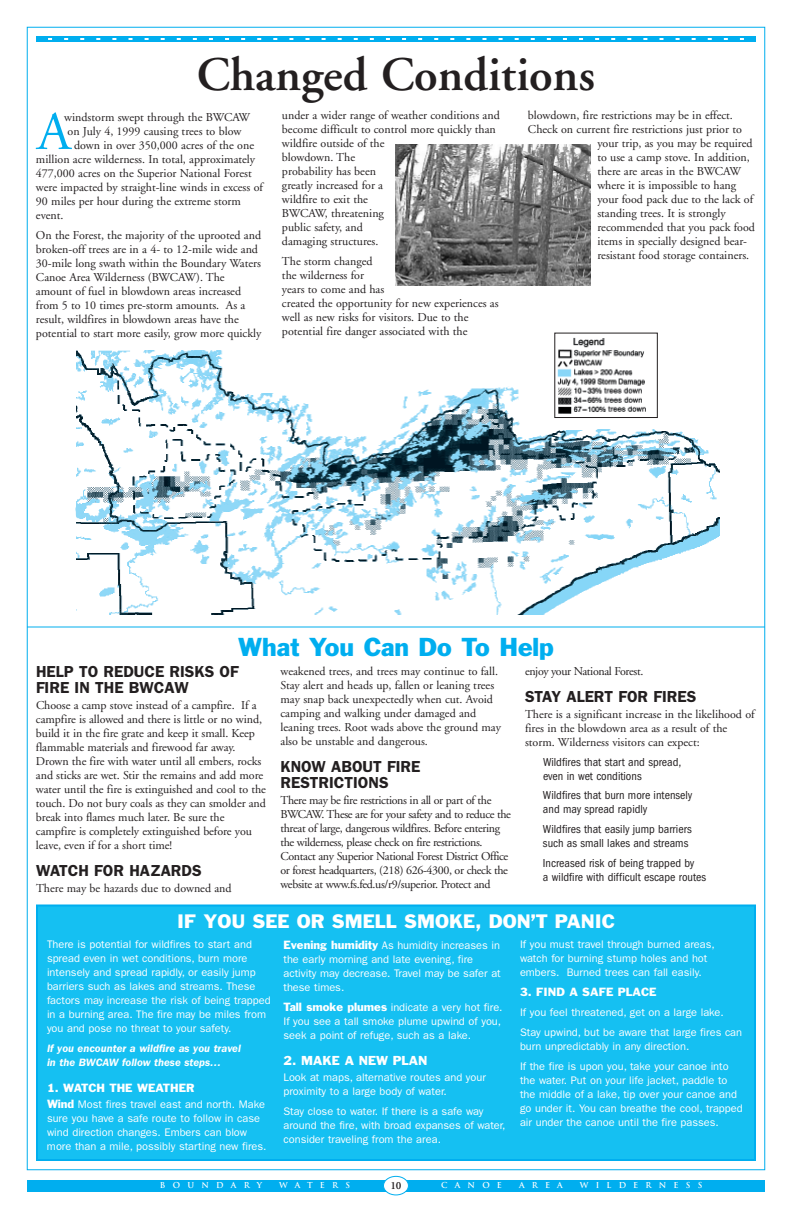
<style>
.page{position:relative;width:792px;height:1224px;background:#fff}
.page>*{position:absolute;margin:0;border:0;box-sizing:border-box;transform-origin:0 0}
.t1{font:54.2px "Adobe Garamond";color:#00aeef}
.t2{font:600 48px "Adobe Garamond";color:#231f20}
.t3{font:24px "Franklin Gothic";color:#00aeef}
.t4{font:18px "Franklin Gothic";color:#fff}
.t5{font:600 16px/16px "Franklin Gothic";color:#231f20}
.t6{font:12px/14px "Adobe Garamond";color:#231f20}
.t7{font:12px/14px "Adobe Garamond";letter-spacing:-.03em;color:#231f20}
.t8{font:condensed 12px/14px "Franklin Gothic";color:#231f20}
.t9{font:12px "Franklin Gothic";color:#fff}
.t10{font:11px/14px "Franklin Gothic";color:#fff}
.t11{font:italic 600 11px/14px "Franklin Gothic";color:#fff}
.t12{font:11px "Franklin Gothic";color:#fff}
.t13{font:600 11px "Adobe Garamond";color:#231f20}
.t14{font:700 8px "Trajan";letter-spacing:.9em;color:#fff}
.s1{font-style:inherit}
</style>
<div class="page">
<div style="left:27px;top:1180px;width:738px;height:11px;background:#00aeef"></div>
<svg style="left:383px;top:1176px;width:26px;height:19px"></svg>
<svg style="left:48px;top:38px;width:696px;height:2px"></svg>
<hr style="left:36px;top:37px;width:12px;height:4px;background:#00aeef">
<hr style="left:744px;top:37px;width:12px;height:4px;background:#00aeef">
<hr style="left:36px;top:36px;width:720px;height:2px;background:#00aeef">
<hr style="left:36px;top:40px;width:720px;height:2px;background:#00aeef">
<div style="left:37px;top:906px;width:718px;height:254px;background:#15c0f2"></div>
<div style="left:36px;top:904px;width:720px;height:257px;border:2px solid #00aeef"></div>
<img style="left:396px;top:144px;width:194px;height:142px">
<hr style="left:27px;top:627px;width:738px;height:1px;background:#00aeef">
<img style="left:75px;top:348px;width:645px;height:266px">
<div style="left:555px;top:333px;width:102px;height:85px;background:#fff"></div>
<img style="left:557px;top:337px;width:89px;height:77px">
<h2 class="t2" style="left:197px;top:55px;width:400px">Changed Conditions</h2>
<h1 class="t1" style="left:37px;top:110px;width:35px">A</h1>
<p class="t6" style="left:64px;top:111px;width:187px">windstorm swept through the BWCAW</p>
<p class="t6" style="left:68px;top:125px;width:175px">on July 4, 1999 causing trees to blow</p>
<p class="t6" style="left:74px;top:139px;width:181px">down in over 350,000 acres of the one</p>
<p class="t6" style="left:36px;top:153px;width:221px">million acre wilderness. In total, approximately</p>
<p class="t6" style="left:36px;top:167px;width:217px">477,000 acres on the Superior National Forest</p>
<p class="t6" style="left:36px;top:181px;width:229px">were impacted by straight-line winds in excess of</p>
<p class="t6" style="left:36px;top:195px;width:207px">90 miles per hour during the extreme storm</p>
<p class="t6" style="left:36px;top:209px;width:29px">event.</p>
<p class="t6" style="left:36px;top:229px;width:227px">On the Forest, the majority of the uprooted and broken-off trees are in a 4- to 12-mile wide and 30-mile long swath within the Boundary Waters Canoe Area Wilderness (BWCAW). The amount of fuel in blowdown areas increased from 5 to 10 times pre-storm amounts. As a result, wildfires in blowdown areas have the potential to start more easily, grow more quickly</p>
<p class="t6" style="left:282px;top:109px;width:219px">under a wider range of weather conditions and become difficult to control more quickly than wildfire outside of the<br>blowdown. The<br>probability has been<br>greatly increased for a<br>wildfire to exit the<br>BWCAW, threatening<br>public safety, and<br>damaging structures.</p>
<p class="t6" style="left:282px;top:255px;width:218px">The storm changed<br>the wilderness for<br>years to come and has<br>created the opportunity for new experiences as well as new risks for visitors. Due to the potential fire danger associated with the</p>
<p class="t6" style="left:528px;top:109px;width:206px">blowdown, fire restrictions may be in effect.</p>
<p class="t6" style="left:528px;top:123px;width:215px">Check on current fire restrictions just prior to</p>
<p class="t6" style="left:597px;top:137px;width:157px">your trip, as you may be required</p>
<p class="t6" style="left:597px;top:151px;width:154px">to use a camp stove. In addition,</p>
<p class="t6" style="left:597px;top:165px;width:145px">there are areas in the BWCAW</p>
<p class="t6" style="left:597px;top:179px;width:140px">where it is impossible to hang</p>
<p class="t6" style="left:597px;top:193px;width:157px">your food pack due to the lack of</p>
<p class="t6" style="left:597px;top:207px;width:130px">standing trees. It is strongly</p>
<p class="t6" style="left:597px;top:221px;width:159px">recommended that you pack food</p>
<p class="t6" style="left:597px;top:235px;width:151px">items in specially designed bear-</p>
<p class="t6" style="left:597px;top:249px;width:153px">resistant food storage containers.</p>
<h3 class="t3" style="left:238px;top:638px;width:317px">What You Can Do To Help</h3>
<h3 class="t5" style="left:36px;top:665px;width:204px">HELP TO REDUCE RISKS OF<br>FIRE IN THE BWCAW</h3>
<p class="t6" style="left:36px;top:700px;width:232px">Choose a camp stove instead of a campfire. If a campfire is allowed and there is little or no wind, build it in the fire grate and keep it small. Keep flammable materials and firewood far away.<br>Drown the fire with water until all embers, rocks and sticks are wet. Stir the remains and add more water until the fire is extinguished and cool to the touch. Do not bury coals as they can smolder and break into flames much later. Be sure the campfire is completely extinguished before you leave, even if for a short time!</p>
<h3 class="t5" style="left:36px;top:864px;width:167px">WATCH FOR HAZARDS</h3>
<p class="t6" style="left:36px;top:882px;width:197px">There may be hazards due to downed and</p>
<p class="t6" style="left:280px;top:665px;width:222px">weakened trees, and trees may continue to fall.<br>Stay alert and heads up, fallen or leaning trees may snap back unexpectedly when cut. Avoid camping and walking under damaged and leaning trees. Root wads above the ground may also be unstable and dangerous.</p>
<h3 class="t5" style="left:280px;top:759px;width:141px">KNOW ABOUT FIRE<br>RESTRICTIONS</h3>
<p class="t7" style="left:280px;top:794px;width:232px">There may be fire restrictions in all or part of the BWCAW. These are for your safety and to reduce the threat of large, dangerous wildfires. Before entering the wilderness, please check on fire restrictions.<br>Contact any Superior National Forest District Office or forest headquarters, (218) 626-4300, or check the website at www.fs.fed.us/r9/superior. Protect and</p>
<p class="t7" style="left:525px;top:665px;width:120px">enjoy your National Forest.</p>
<h3 class="t5" style="left:525px;top:689px;width:173px">STAY ALERT FOR FIRES</h3>
<p class="t6" style="left:525px;top:708px;width:231px">There is a significant increase in the likelihood of fires in the blowdown area as a result of the storm. Wilderness visitors can expect:</p>
<p class="t8" style="left:543px;top:754px;width:140px">Wildfires that start and spread, even in wet conditions</p>
<p class="t8" style="left:543px;top:788px;width:151px">Wildfires that burn more intensely and may spread rapidly</p>
<p class="t8" style="left:543px;top:822px;width:150px">Wildfires that easily jump barriers such as small lakes and streams</p>
<p class="t8" style="left:543px;top:856px;width:165px">Increased risk of being trapped by<br>a wildfire with difficult escape routes</p>
<h3 class="t4" style="left:177px;top:914px;width:439px">IF YOU SEE OR SMELL SMOKE, DON’T PANIC</h3>
<p class="t10" style="left:47px;top:938px;width:225px">There is potential for wildfires to start and spread even in wet conditions, burn more intensely and spread rapidly, or easily jump barriers such as lakes and streams. These factors may increase the risk of being trapped in a burning area. The fire may be miles from you and pose no threat to your safety.</p>
<p class="t11" style="left:47px;top:1042px;width:196px">If you encounter a wildfire as you travel in the BWCAW follow these steps…</p>
<p class="t10" style="left:47px;top:1082px;width:219px;line-height:16px"><span class="s1">1. WATCH THE WEATHER<br>Wind</span> Most fires travel east and north. Make</p>
<p class="t10" style="left:47px;top:1113px;width:221px">sure you have a safe route to follow in case wind direction changes. Embers can blow more than a mile, possibly starting new fires.</p>
<p class="t10" style="left:284px;top:939px;width:219px"><span class="s1">Evening humidity</span> As humidity increases in the early morning and late evening, fire activity may decrease. Travel may be safer at these times.</p>
<p class="t10" style="left:284px;top:1001px;width:221px"><span class="s1">Tall smoke plumes</span> indicate a very hot fire.<br>If you see a tall smoke plume upwind of you, seek a point of refuge, such as a lake.</p>
<p class="t9" style="left:284px;top:1056px;width:146px">2. MAKE A NEW PLAN</p>
<p class="t10" style="left:284px;top:1071px;width:204px">Look at maps, alternative routes and your proximity to a large body of water.</p>
<p class="t10" style="left:284px;top:1105px;width:224px">Stay close to water. If there is a safe way around the fire, with broad expanses of water, consider traveling from the area.</p>
<p class="t10" style="left:520px;top:938px;width:196px">If you must travel through burned areas, watch for burning stump holes and hot embers. Burned trees can fall easily.</p>
<p class="t12" style="left:520px;top:988px;width:138px">3. FIND A SAFE PLACE</p>
<p class="t10" style="left:520px;top:1003px;width:224px;line-height:20px">If you feel threatened, get on a large lake.<br>Stay upwind, but be aware that large fires can</p>
<p class="t10" style="left:520px;top:1037px;width:210px;line-height:20px">burn unpredictably in any direction.<br>If the fire is upon you, take your canoe into</p>
<p class="t10" style="left:520px;top:1074px;width:224px">the water. Put on your life jacket, paddle to the middle of a lake, tip over your canoe and go under it. You can breathe the cool, trapped air under the canoe until the fire passes.</p>
<p class="t13" style="left:390px;top:1181px;width:13px">10</p>
<p class="t14" style="left:160px;top:1181px;width:104px">BOUNDARY</p>
<p class="t14" style="left:279px;top:1181px;width:72px">WATERS</p>
<p class="t14" style="left:441px;top:1181px;width:62px">CANOE</p>
<p class="t14" style="left:519px;top:1181px;width:45px">AREA</p>
<p class="t14" style="left:580px;top:1181px;width:124px">WILDERNESS</p>
</div>
